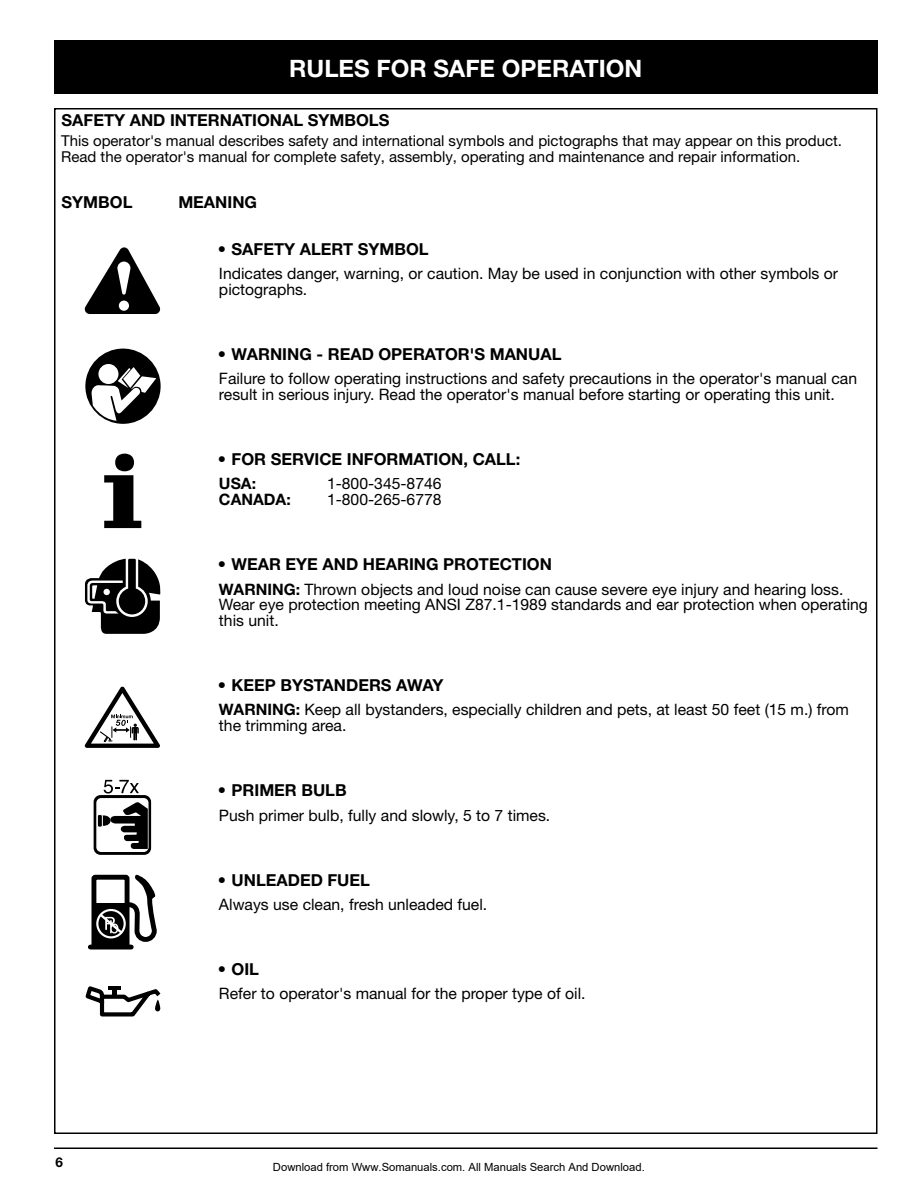
<style>
.page{position:relative;width:918px;height:1188px;background:#fff}
.page>*{position:absolute;margin:0;border:0;box-sizing:border-box;transform-origin:0 0}
.t1{font:700 24px "Helvetica Neue";color:#fff}
.t2{font:700 16.5px "Helvetica Neue";color:#000}
.t3{font:15.75px/15.8px "Helvetica Neue";color:#000}
.t4{font:700 15.75px "Helvetica Neue";color:#000}
.t5{font:15px/15.8px "Helvetica Neue";color:#000}
.t6{font:700 13.5px "Helvetica Neue";color:#000}
.t7{font:11.25px "Arial";color:#000}
.s1{font-weight:700}
</style>
<div class="page">
<div style="left:54px;top:40px;width:824px;height:54px;background:#000"></div>
<hr style="left:54px;top:1148px;width:824px;height:1px;background:#000">
<svg style="left:85px;top:247px;width:75px;height:67px"></svg>
<div style="left:85px;top:349px;width:76px;height:75px;background:#000;border-radius:50%"></div>
<svg style="left:98px;top:364px;width:20px;height:20px"></svg>
<svg style="left:91px;top:367px;width:65px;height:54px"></svg>
<svg style="left:85px;top:559px;width:75px;height:75px"></svg>
<svg style="left:104px;top:780px;width:35px;height:14px"></svg>
<div style="left:94px;top:795px;width:57px;height:60px;background:#000;border:1px solid #000;border-radius:6px"></div>
<div style="left:96px;top:798px;width:53px;height:54px;background:#fff;border:1px solid #fff;border-radius:4px"></div>
<svg style="left:99px;top:801px;width:49px;height:48px"></svg>
<svg style="left:97px;top:814px;width:5px;height:13px"></svg>
<svg style="left:85px;top:687px;width:75px;height:61px"></svg>
<svg style="left:91px;top:875px;width:39px;height:73px"></svg>
<div style="left:90px;top:945px;width:41px;height:5px;background:#000"></div>
<div style="left:94px;top:903px;width:33px;height:41px;background:#000"></div>
<div style="left:96px;top:909px;width:30px;height:29px;border:2px solid #fff;border-radius:50%"></div>
<svg style="left:97px;top:874px;width:60px;height:70px"></svg>
<svg style="left:104px;top:454px;width:37px;height:74px"></svg>
<svg style="left:85px;top:986px;width:76px;height:31px"></svg>
<hr style="left:108px;top:986px;width:13px;height:4px;background:#000">
<div style="left:112px;top:989px;width:5px;height:9px;background:#000"></div>
<h1 class="t1" style="left:289px;top:60px;width:354px">RULES FOR SAFE OPERATION</h1>
<p class="t2" style="left:62px;top:114px;width:329px">SAFETY AND INTERNATIONAL SYMBOLS</p>
<p class="t5" style="left:61px;top:135px;width:782px">This operator's manual describes safety and international symbols and pictographs that may appear on this product.<br>Read the operator's manual for complete safety, assembly, operating and maintenance and repair information.</p>
<p class="t2" style="left:62px;top:196px;width:72px">SYMBOL</p>
<p class="t2" style="left:178px;top:196px;width:80px">MEANING</p>
<p class="t2" style="left:218px;top:243px;width:212px">• SAFETY ALERT SYMBOL</p>
<p class="t3" style="left:219px;top:267px;width:621px">Indicates danger, warning, or caution. May be used in conjunction with other symbols or pictographs.</p>
<p class="t2" style="left:218px;top:348px;width:345px">• WARNING - READ OPERATOR'S MANUAL</p>
<p class="t3" style="left:219px;top:372px;width:640px">Failure to follow operating instructions and safety precautions in the operator's manual can result in serious injury. Read the operator's manual before starting or operating this unit.</p>
<p class="t2" style="left:218px;top:453px;width:304px">• FOR SERVICE INFORMATION, CALL:</p>
<p class="t4" style="left:219px;top:478px;width:39px">USA:</p>
<p class="t3" style="left:327px;top:478px;width:116px">1-800-345-8746</p>
<p class="t4" style="left:219px;top:494px;width:73px">CANADA:</p>
<p class="t3" style="left:327px;top:493px;width:116px">1-800-265-6778</p>
<p class="t2" style="left:218px;top:558px;width:336px">• WEAR EYE AND HEARING PROTECTION</p>
<p class="t3" style="left:219px;top:583px;width:650px"><span class="s1">WARNING:</span> Thrown objects and loud noise can cause severe eye injury and hearing loss.<br>Wear eye protection meeting ANSI Z87.1-1989 standards and ear protection when operating this unit.</p>
<p class="t2" style="left:218px;top:679px;width:227px">• KEEP BYSTANDERS AWAY</p>
<p class="t3" style="left:219px;top:704px;width:632px"><span class="s1">WARNING:</span> Keep all bystanders, especially children and pets, at least 50 feet (15 m.) from the trimming area.</p>
<p class="t2" style="left:218px;top:784px;width:130px">• PRIMER BULB</p>
<p class="t3" style="left:219px;top:809px;width:333px">Push primer bulb, fully and slowly, 5 to 7 times.</p>
<p class="t2" style="left:218px;top:874px;width:154px">• UNLEADED FUEL</p>
<p class="t3" style="left:219px;top:898px;width:270px">Always use clean, fresh unleaded fuel.</p>
<p class="t6" style="left:56px;top:1157px;width:9px">6</p>
<p class="t2" style="left:218px;top:963px;width:43px">• OIL</p>
<p class="t3" style="left:219px;top:987px;width:368px">Refer to operator's manual for the proper type of oil.</p>
<p class="t7" style="left:273px;top:1160px;width:373px">Download from Www.Somanuals.com. All Manuals Search And Download.</p>
</div>
